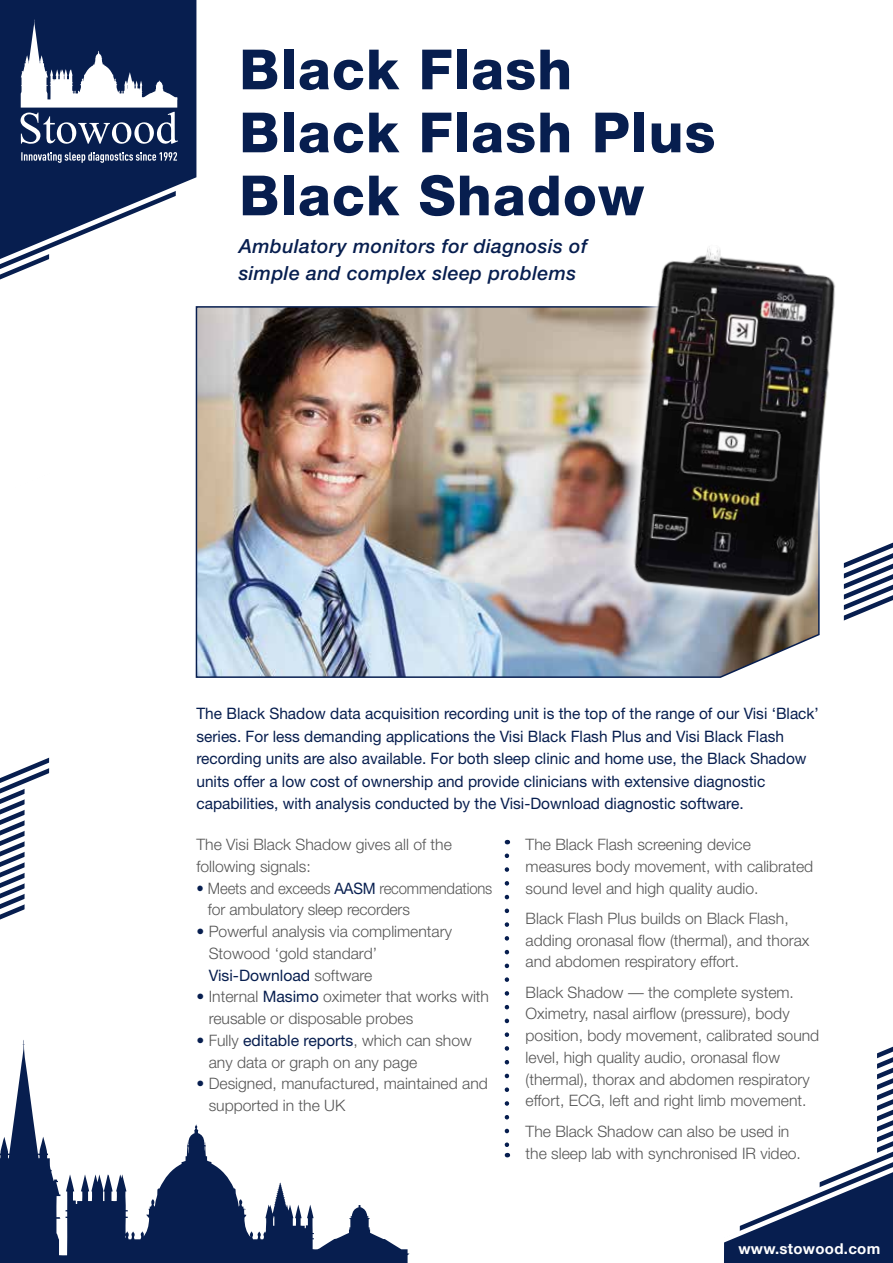
<style>
.page{position:relative;width:893px;height:1263px;background:#fff}
.page>*{position:absolute;margin:0;border:0;box-sizing:border-box;transform-origin:0 0}
.t1{font:800 55.5px/63px "Helvetica Neue";letter-spacing:.02em;color:#071e4f}
.t2{font:italic 500 19.5px/27px "Helvetica Neue";letter-spacing:.02em;color:#071e4f}
.t3{font:300 15.75px/21.8px "Helvetica Neue";color:#565656}
.t4{font:15.75px/22.5px "Helvetica Neue";color:#071e4f}
.t5{font:300 15.75px/21.8px "Helvetica Neue";color:#565656;scale:.94 1}
.t6{font:700 15px "Helvetica Neue";letter-spacing:.02em;color:#fff}
.s1{color:#071e4f}
.s2{font-weight:400;color:#071e4f}
</style>
<div class="page">
<div style="left:0;top:0;width:196px;height:19px;background:#071e4f"></div>
<svg style="left:724px;top:542px;width:169px;height:721px"></svg>
<svg style="left:291px;top:1205px;width:119px;height:58px;fill:#0a2151"></svg>
<svg style="left:0;top:19px;width:291px;height:1244px"></svg>
<img style="left:195px;top:305px;width:625px;height:374px">
<img style="left:607px;top:248px;width:255px;height:380px">
<svg style="left:505px;top:856px;width:4px;height:301px"></svg>
<h1 class="t1" style="left:239px;top:38px;width:478px">Black Flash<br>Black Flash Plus<br>Black Shadow</h1>
<p class="t2" style="left:239px;top:233px;width:350px">Ambulatory monitors for diagnosis of simple and complex sleep problems</p>
<p class="t4" style="left:196px;top:702px;width:624px">The Black Shadow data acquisition recording unit is the top of the range of our Visi ‘Black’ series. For less demanding applications the Visi Black Flash Plus and Visi Black Flash recording units are also available. For both sleep clinic and home use, the Black Shadow units offer a low cost of ownership and provide clinicians with extensive diagnostic capabilities, with analysis conducted by the Visi-Download diagnostic software.</p>
<p class="t3" style="left:196px;top:833px;width:257px">The Visi Black Shadow gives all of the following signals:</p>
<p class="t5" style="left:208px;top:877px;width:304px;text-indent:-12px"><span class="s1">•</span> Meets and exceeds <span class="s2">AASM</span> recommendations for ambulatory sleep recorders</p>
<p class="t3" style="left:209px;top:920px;width:245px;text-indent:-12px"><span class="s1">•</span> Powerful analysis via complimentary<br>Stowood ‘gold standard’<br><span class="s2">Visi-Download</span> software</p>
<p class="t3" style="left:209px;top:985px;width:282px;text-indent:-12px"><span class="s1">•</span> Internal <span class="s2">Masimo</span> oximeter that works with reusable or disposable probes</p>
<p class="t3" style="left:209px;top:1029px;width:265px;text-indent:-12px"><span class="s1">•</span> Fully <span class="s2">editable reports</span>, which can show any data or graph on any page</p>
<p class="t3" style="left:209px;top:1072px;width:281px;text-indent:-12px"><span class="s1">•</span> Designed, manufactured, maintained and supported in the UK</p>
<p class="t3" style="left:526px;top:833px;width:289px">The Black Flash screening device measures body movement, with calibrated sound level and high quality audio.</p>
<p class="t3" style="left:526px;top:907px;width:285px">Black Flash Plus builds on Black Flash, adding oronasal flow (thermal), and thorax and abdomen respiratory effort.</p>
<p class="t3" style="left:526px;top:981px;width:295px">Black Shadow — the complete system.<br>Oximetry, nasal airflow (pressure), body position, body movement, calibrated sound level, high quality audio, oronasal flow (thermal), thorax and abdomen respiratory effort, ECG, left and right limb movement.</p>
<p class="t3" style="left:526px;top:1120px;width:277px">The Black Shadow can also be used in the sleep lab with synchronised IR video.</p>
<p class="t6" style="left:738px;top:1240px;width:143px">www.stowood.com</p>
</div>
